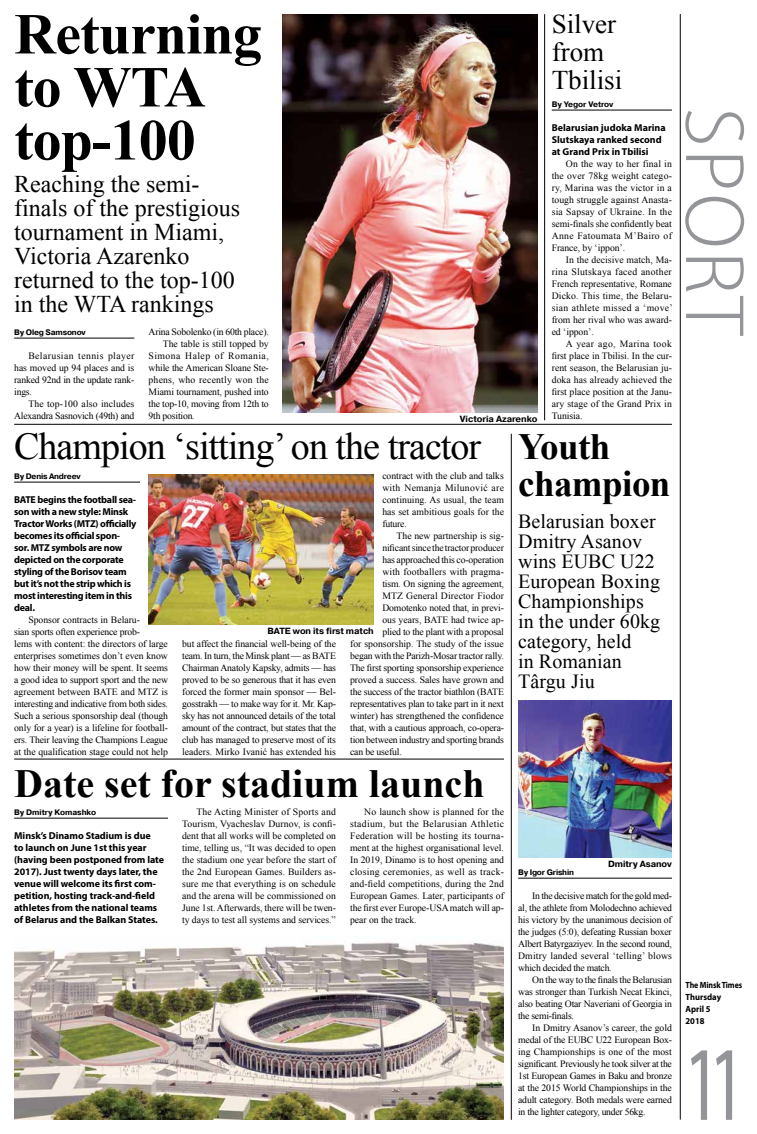
<style>
.page{position:relative;width:757px;height:1134px;background:#fff}
.page>*{position:absolute;margin:0;border:0;box-sizing:border-box;transform-origin:0 0}
.t1{font:semi-condensed 106.8px "Myriad Pro";color:#939598;scale:.71 1}
.t2{font:300 semi-condensed 84.8px "Myriad Pro";letter-spacing:.02em;color:#939598;scale:1.09 1}
.t3{font:700 58px/53px "Times New Roman";letter-spacing:-.015em;color:#000}
.t4{font:700 40px "Times New Roman";color:#000}
.t5{font:38px "Times New Roman";letter-spacing:-.025em;color:#000}
.t6{font:700 37px/37px "Times New Roman";letter-spacing:-.015em;color:#000}
.t7{font:27px/28px "Times New Roman";color:#000}
.t8{font:24px/24px "Times New Roman";color:#000}
.t9{font:20px/20px "Times New Roman";letter-spacing:.005em;color:#000}
.t10{font:700 10px/12px "Myriad Pro";letter-spacing:-.01em;color:#000}
.t11{font:9.7px/12px "Times New Roman";letter-spacing:-.01em;color:#000;text-align:justify}
.t12{font:9.7px "Times New Roman";letter-spacing:.015em;color:#000}
.t13{font:9.7px "Times New Roman";letter-spacing:.02em;color:#000}
.t14{font:9.7px "Times New Roman";letter-spacing:.05em;color:#000}
.t15{font:700 9px "Pragmatica C";letter-spacing:-.005em;color:#000}
.t16{font:700 9px/12px "Myriad Pro";letter-spacing:-.005em;color:#000;scale:.88 1}
.t17{font:700 8px "Pragmatica C";letter-spacing:-.02em;color:#000}
</style>
<div class="page">
<hr style="left:14px;top:818px;width:154px;height:1px;background:#000">
<img style="left:14px;top:942px;width:490px;height:178px">
<hr style="left:518px;top:878px;width:154px;height:1px;background:#000">
<hr style="left:14px;top:338px;width:120px;height:1px;background:#000">
<hr style="left:552px;top:110px;width:120px;height:1px;background:#000">
<hr style="left:544px;top:14px;width:1px;height:406px;background:#000">
<img style="left:283px;top:14px;width:254px;height:398px">
<hr style="left:511px;top:434px;width:1px;height:686px;background:#000">
<hr style="left:14px;top:424px;width:658px;height:1px;background:#000">
<img style="left:518px;top:701px;width:154px;height:157px">
<hr style="left:14px;top:759px;width:490px;height:1px;background:#000">
<hr style="left:14px;top:482px;width:126px;height:1px;background:#000">
<img style="left:149px;top:474px;width:225px;height:151px">
<hr style="left:680px;top:14px;width:1px;height:1105px;background:#000">
<h3 class="t3" style="left:14px;top:6px;width:249px">Returning to WTA top-100</h3>
<h3 class="t8" style="left:14px;top:172px;width:227px">Reaching the semi&shy;finals of the prestigious tournament in Miami,<br>Victoria Azarenko returned to the top-100 in the WTA rankings</h3>
<p class="t17" style="left:14px;top:328px;width:73px">By Oleg Samsonov</p>
<p class="t11" style="left:14px;top:350px;width:122px;text-indent:14px">Belarusian tennis player has moved up 94 places and is ranked 92nd in the update rank&shy;ings.</p>
<p class="t11" style="left:14px;top:398px;width:122px;text-align:right">The top-100 also includes<br>Alexandra Sasnovich (49th) and</p>
<p class="t11" style="left:149px;top:326px;width:122px">Arina Sobolenko (in 60th place).</p>
<p class="t11" style="left:163px;top:338px;width:108px">The table is still topped by</p>
<p class="t14" style="left:149px;top:350px;width:122px">Simona Halep of Romania,</p>
<p class="t11" style="left:149px;top:362px;width:122px">while the American Sloane Ste-</p>
<p class="t13" style="left:149px;top:374px;width:122px">phens, who recently won the</p>
<p class="t11" style="left:149px;top:386px;width:122px">Miami tournament, pushed into</p>
<p class="t11" style="left:149px;top:398px;width:122px">the top-10, moving from 12th to</p>
<p class="t11" style="left:149px;top:410px;width:48px">9th position.</p>
<p class="t15" style="left:460px;top:413px;width:79px">Victoria Azarenko</p>
<h3 class="t7" style="left:552px;top:9px;width:72px">Silver from<br>Tbilisi</h3>
<p class="t17" style="left:552px;top:100px;width:63px">By Yegor Vetrov</p>
<p class="t10" style="left:552px;top:122px;width:115px">Belarusian judoka Marina<br>Slutskaya ranked second at Grand Prix in Tbilisi</p>
<p class="t11" style="left:552px;top:158px;width:122px;text-indent:14px">On the way to her final in the over 78kg weight catego&shy;ry, Marina was the victor in a tough struggle against Anasta&shy;sia Sapsay of Ukraine. In the semi-finals she confidently beat Anne Fatoumata M’Bairo of France, by ‘ippon’.</p>
<p class="t11" style="left:552px;top:254px;width:122px;text-indent:14px">In the decisive match, Ma&shy;rina Slutskaya faced another French representative, Romane Dicko. This time, the Belaru&shy;sian athlete missed a ‘move’ from her rival who was award&shy;ed ‘ippon’.</p>
<p class="t11" style="left:552px;top:338px;width:122px;text-indent:14px">A year ago, Marina took first place in Tbilisi. In the cur&shy;rent season, the Belarusian ju&shy;doka has already achieved the first place position at the Janu&shy;ary stage of the Grand Prix in Tunisia.</p>
<h3 class="t5" style="left:14px;top:420px;width:469px">Champion ‘sitting’ on the tractor</h3>
<p class="t17" style="left:14px;top:472px;width:68px">By Denis Andreev</p>
<p class="t10" style="left:14px;top:494px;width:124px">BATE begins the football sea&shy;son with a new style: Minsk<br>Tractor Works (MTZ) officially becomes its official spon&shy;sor. MTZ symbols are now depicted on the corporate styling of the Borisov team but it’s not the strip which is most interesting item in this deal.</p>
<p class="t11" style="left:14px;top:614px;width:155px;text-align:left;text-indent:14px">Sponsor contracts in Belaru-<br>sian sports often experience prob-<br>lems with content: the directors of large enterprises sometimes don’t even know how their money will be spent. It seems a good idea to support sport and the new agreement between BATE and MTZ is interesting and indicative from both sides.<br>Such a serious sponsorship deal (though only for a year) is a lifeline for football&shy;ers. Their leaving the Champions League at the qualification stage could not help</p>
<p class="t11" style="left:382px;top:470px;width:123px">contract with the club and talks with Nemanja Milunović are continuing. As usual, the team has set ambitious goals for the future.</p>
<p class="t11" style="left:396px;top:530px;width:109px">The new partnership is sig-</p>
<p class="t11" style="left:382px;top:542px;width:123px">nificant since the tractor producer</p>
<p class="t11" style="left:382px;top:554px;width:123px">has approached this co-operation</p>
<p class="t12" style="left:382px;top:566px;width:123px">with footballers with pragma-</p>
<p class="t11" style="left:382px;top:578px;width:123px">tism. On signing the agreement,</p>
<p class="t12" style="left:382px;top:590px;width:123px">MTZ General Director Fiodor</p>
<p class="t11" style="left:382px;top:602px;width:123px">Domotenko noted that, in previ-</p>
<p class="t11" style="left:382px;top:614px;width:123px">ous years, BATE had twice ap-</p>
<p class="t11" style="left:382px;top:626px;width:123px">plied to the plant with a proposal</p>
<p class="t11" style="left:350px;top:638px;width:155px">for sponsorship. The study of the issue</p>
<p class="t11" style="left:350px;top:650px;width:155px">began with the Parizh-Mosar tractor rally.</p>
<p class="t11" style="left:350px;top:662px;width:155px">The first sporting sponsorship experience</p>
<p class="t11" style="left:350px;top:674px;width:155px">proved a success. Sales have grown and</p>
<p class="t11" style="left:350px;top:686px;width:155px">the success of the tractor biathlon (BATE</p>
<p class="t11" style="left:350px;top:698px;width:155px">representatives plan to take part in it next</p>
<p class="t11" style="left:350px;top:710px;width:155px">winter) has strengthened the confidence</p>
<p class="t11" style="left:350px;top:722px;width:155px">that, with a cautious approach, co-opera-</p>
<p class="t11" style="left:350px;top:734px;width:155px">tion between industry and sporting brands</p>
<p class="t11" style="left:350px;top:746px;width:53px">can be useful.</p>
<p class="t15" style="left:267px;top:626px;width:108px">BATE won its first match</p>
<p class="t11" style="left:182px;top:638px;width:155px">but affect the financial well-being of the team. In turn, the Minsk plant — as BATE Chairman Anatoly Kapsky, admits — has proved to be so generous that it has even forced the former main sponsor — Bel&shy;gosstrakh — to make way for it. Mr. Kap&shy;sky has not announced details of the total amount of the contract, but states that the club has managed to preserve most of its leaders. Mirko Ivanić has extended his</p>
<h3 class="t4" style="left:14px;top:756px;width:472px">Date set for stadium launch</h3>
<p class="t17" style="left:14px;top:808px;width:84px">By Dmitry Komashko</p>
<p class="t10" style="left:14px;top:830px;width:151px">Minsk’s Dinamo Stadium is due<br>to launch on June 1st this year (having been postponed from late<br>2017). Just twenty days later, the venue will welcome its first com&shy;petition, hosting track-and-field athletes from the national teams of Belarus and the Balkan States.</p>
<p class="t11" style="left:182px;top:806px;width:155px;text-indent:14px">The Acting Minister of Sports and Tourism, Vyacheslav Durnov, is confi&shy;dent that all works will be completed on time, telling us, “It was decided to open the stadium one year before the start of the 2nd European Games. Builders as&shy;sure me that everything is on schedule and the arena will be commissioned on June 1st. Afterwards, there will be twen&shy;ty days to test all systems and services.”</p>
<p class="t11" style="left:350px;top:806px;width:155px;text-indent:14px">No launch show is planned for the stadium, but the Belarusian Athletic Federation will be hosting its tourna&shy;ment at the highest organisational level.<br>In 2019, Dinamo is to host opening and closing ceremonies, as well as track&shy;and-field competitions, during the 2nd European Games. Later, participants of the first ever Europe-USA match will ap&shy;pear on the track.</p>
<h3 class="t6" style="left:518px;top:427px;width:154px">Youth champion</h3>
<h3 class="t9" style="left:518px;top:510px;width:144px">Belarusian boxer<br>Dmitry Asanov wins EUBC U22<br>European Boxing<br>Championships in the under 60kg category, held<br>in Romanian<br>Târgu Jiu</h3>
<p class="t15" style="left:608px;top:859px;width:65px">Dmitry Asanov</p>
<p class="t17" style="left:518px;top:868px;width:57px">By Igor Grishin</p>
<p class="t11" style="left:518px;top:890px;width:155px;text-indent:14px">In the decisive match for the gold med&shy;al, the athlete from Molodechno achieved his victory by the unanimous decision of the judges (5:0), defeating Russian boxer Albert Batyrgaziyev. In the second round, Dmitry landed several ‘telling’ blows which decided the match.</p>
<p class="t11" style="left:518px;top:974px;width:155px;text-indent:14px">On the way to the finals the Belarusian was stronger than Turkish Necat Ekinci, also beating Otar Naveriani of Georgia in the semi-finals.</p>
<p class="t11" style="left:518px;top:1022px;width:155px;text-indent:14px">In Dmitry Asanov’s career, the gold medal of the EUBC U22 European Box&shy;ing Championships is one of the most significant. Previously he took silver at the 1st European Games in Baku and bronze at the 2015 World Championships in the adult category. Both medals were earned in the lighter category, under 56kg.</p>
<h2 class="t2" style="left:760px;top:107px;width:211px;rotate:90deg">SPORT</h2>
<p class="t16" style="left:685px;top:978px;width:66px">The Minsk Times<br>Thursday<br>April 5<br>2018</p>
<h1 class="t1" style="left:684px;top:1026px;width:87px">11</h1>
</div>
